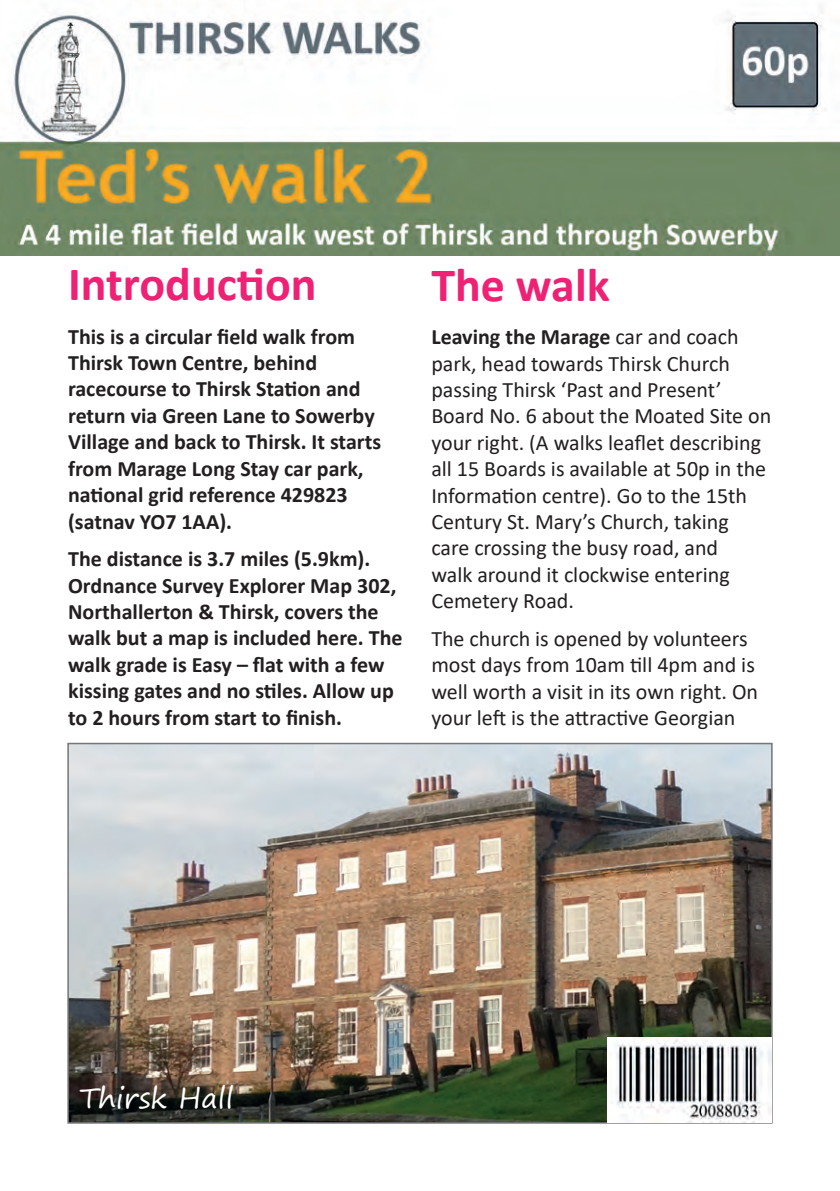
<style>
.page{position:relative;width:840px;height:1191px;background:#fff}
.page>*{position:absolute;margin:0;border:0;box-sizing:border-box;transform-origin:0 0}
.t1{font:700 48px "Calibri";color:#ee2174}
.t2{font:28px "Segoe Print";color:#fff}
.t3{font:22px/26.4px "Calibri";color:#231f20}
.t4{font:700 22px/26.4px "Calibri";color:#231f20}
.s1{font-weight:700}
</style>
<div class="page">
<img style="left:0;top:10px;width:839px;height:245px">
<img style="left:70px;top:746px;width:699px;height:374px">
<div style="left:67px;top:743px;width:705px;height:380px;border:2px solid #757679"></div>
<img style="left:607px;top:1037px;width:164px;height:86px">
<h1 class="t1" style="left:68px;top:250px;width:250px">Introduction</h1>
<p class="t4" style="left:68px;top:323px;width:314px">This is a circular field walk from<br>Thirsk Town Centre, behind racecourse to Thirsk Station and return via Green Lane to Sowerby<br>Village and back to Thirsk. It starts from Marage Long Stay car park, national grid reference 429823 (satnav YO7 1AA).</p>
<p class="t4" style="left:68px;top:545px;width:336px">The distance is 3.7 miles (5.9km).<br>Ordnance Survey Explorer Map 302, Northallerton &amp; Thirsk, covers the walk but a map is included here. The walk grade is Easy – flat with a few kissing gates and no stiles. Allow up to 2 hours from start to finish.</p>
<h1 class="t1" style="left:431px;top:251px;width:180px">The walk</h1>
<p class="t3" style="left:431px;top:323px;width:341px"><span class="s1">Leaving the Marage</span> car and coach park, head towards Thirsk Church passing Thirsk ‘Past and Present’<br>Board No. 6 about the Moated Site on your right. (A walks leaflet describing all 15 Boards is available at 50p in the<br>Information centre). Go to the 15th<br>Century St. Mary’s Church, taking care crossing the busy road, and<br>walk around it clockwise entering<br>Cemetery Road.</p>
<p class="t3" style="left:431px;top:625px;width:328px">The church is opened by volunteers most days from 10am till 4pm and is well worth a visit in its own right. On your left is the attractive Georgian</p>
<p class="t2" style="left:79px;top:1073px;width:155px">Thirsk Hall</p>
</div>
